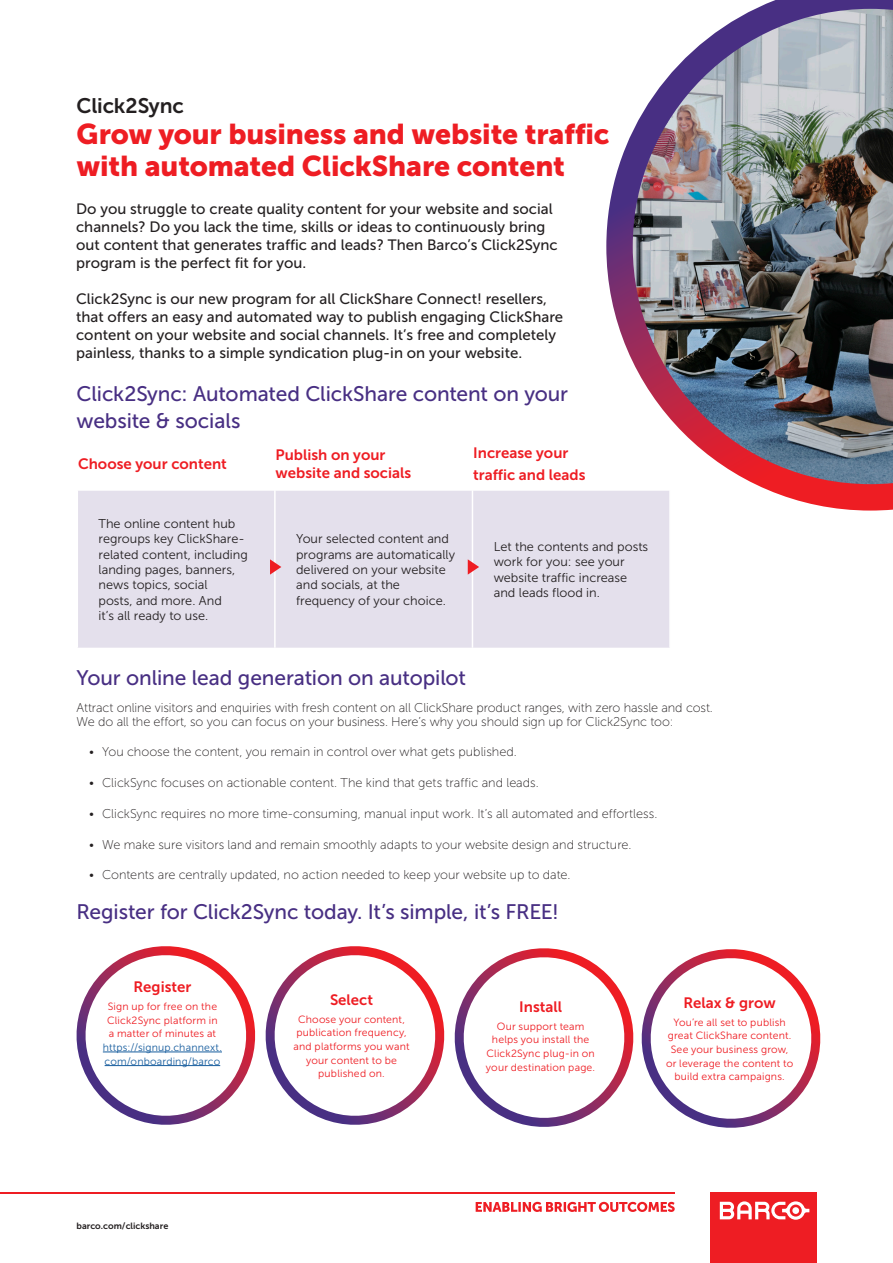
<style>
.page{position:relative;width:893px;height:1263px;background:#fff}
.page>*{position:absolute;margin:0;border:0;box-sizing:border-box;transform-origin:0 0}
.Cover_-_follower{font:28.5px/31.3px "Museo Sans 900";letter-spacing:-.005em;color:#ee1d23}
.Body{font:21px/27.3px "Museo Sans 500";letter-spacing:-.005em;color:#482f83}
.Cover_-_follower-2{font:21px "Museo Sans 700";letter-spacing:-.005em;color:#231f20}
.t1{font:15px/18px "Museo Sans 500";color:#231f20}
.Text{font:15px/18px "Museo Sans 700";color:#ee1d23}
.Cover_-_follower-3{font:12.75px/14.1px "Museo Sans 100";letter-spacing:-.005em;color:#231f20}
.Text-2{font:12.75px/15.3px "Museo Sans 300";color:#231f20}
.Body-2{font:10.5px/13.6px "Museo Sans 300";letter-spacing:.015em;color:#ee1d23;text-align:center}
.footnote{font:9px "Museo Sans 700";color:#231f20}
.s1{color:#175d9e}
</style>
<div class="page">
<svg style="left:476px;top:1202px;width:199px;height:10px"></svg>
<div style="left:710px;top:1192px;width:106px;height:71px;background:#ee1d23"></div>
<svg style="left:720px;top:1201px;width:89px;height:19px"></svg>
<hr style="left:0;top:1192px;width:675px;height:1px;background:#ee1d23">
<div style="left:78px;top:491px;width:591px;height:157px;background:#e4e0ec"></div>
<hr style="left:274px;top:491px;width:2px;height:157px;background:#fff">
<hr style="left:472px;top:491px;width:1px;height:157px;background:#fff">
<img style="left:606px;top:0;width:287px;height:511px">
<svg style="left:270px;top:559px;width:11px;height:16px"></svg>
<svg style="left:468px;top:559px;width:11px;height:16px"></svg>
<svg style="left:76px;top:946px;width:745px;height:182px"></svg>
<p class="Cover_-_follower-2" style="left:77px;top:94px;width:109px">Click2Sync</p>
<p class="Cover_-_follower" style="left:77px;top:118px;width:535px">Grow your business and website traffic with automated ClickShare content</p>
<p class="t1" style="left:76px;top:200px;width:483px">Do you struggle to create quality content for your website and social channels? Do you lack the time, skills or ideas to continuously bring out content that generates traffic and leads? Then Barco’s Click2Sync program is the perfect fit for you.</p>
<p class="t1" style="left:76px;top:290px;width:489px">Click2Sync is our new program for all ClickShare Connect! resellers, that offers an easy and automated way to publish engaging ClickShare content on your website and social channels. It’s free and completely painless, thanks to a simple syndication plug-in on your website.</p>
<p class="Body" style="left:77px;top:380px;width:493px">Click2Sync: Automated ClickShare content on your website &amp; socials</p>
<p class="Text" style="left:78px;top:455px;width:150px">Choose your content</p>
<p class="Text" style="left:276px;top:446px;width:137px">Publish on your website and socials</p>
<p class="Text" style="left:473px;top:444px;width:97px">Increase your</p>
<p class="Text" style="left:473px;top:466px;width:114px">traffic and leads</p>
<p class="Text-2" style="left:99px;top:516px;width:151px">The online content hub regroups key ClickShare&shy;related content, including landing pages, banners, news topics, social<br>posts, and more. And<br>it’s all ready to use.</p>
<p class="Text-2" style="left:296px;top:531px;width:160px">Your selected content and programs are automatically delivered on your website and socials, at the frequency of your choice.</p>
<p class="Text-2" style="left:494px;top:539px;width:156px">Let the contents and posts work for you: see your website traffic increase and leads flood in.</p>
<p class="Body" style="left:77px;top:664px;width:391px">Your online lead generation on autopilot</p>
<p class="Cover_-_follower-3" style="left:77px;top:700px;width:638px">Attract online visitors and enquiries with fresh content on all ClickShare product ranges, with zero hassle and cost.<br>We do all the effort, so you can focus on your business. Here’s why you should sign up for Click2Sync too:</p>
<p class="Cover_-_follower-3" style="left:89px;top:745px;width:429px">• You choose the content, you remain in control over what gets published.</p>
<p class="Cover_-_follower-3" style="left:89px;top:776px;width:451px">• ClickSync focuses on actionable content. The kind that gets traffic and leads.</p>
<p class="Cover_-_follower-3" style="left:89px;top:807px;width:570px">• ClickSync requires no more time-consuming, manual input work. It’s all automated and effortless.</p>
<p class="Cover_-_follower-3" style="left:89px;top:837px;width:544px">• We make sure visitors land and remain smoothly adapts to your website design and structure.</p>
<p class="Cover_-_follower-3" style="left:89px;top:868px;width:483px">• Contents are centrally updated, no action needed to keep your website up to date.</p>
<p class="Body" style="left:77px;top:899px;width:484px">Register for Click2Sync today. It’s simple, it’s FREE!</p>
<h2 class="Text" style="left:134px;top:978px;width:59px">Register</h2>
<p class="Body-2" style="left:103px;top:999px;width:121px">Sign up for free on the<br>Click2Sync platform in<br>a matter of minutes at <span class="s1">https://signup.channext. com/onboarding/barco</span></p>
<p class="footnote" style="left:77px;top:1221px;width:93px">barco.com/clickshare</p>
<h2 class="Text" style="left:330px;top:991px;width:45px">Select</h2>
<p class="Body-2" style="left:293px;top:1012px;width:118px">Choose your content, publication frequency, and platforms you want your content to be published on.</p>
<h2 class="Text" style="left:519px;top:997px;width:44px">Install</h2>
<p class="Body-2" style="left:486px;top:1019px;width:111px">Our support team helps you install the<br>Click2Sync plug-in on your destination page.</p>
<h2 class="Text" style="left:683px;top:994px;width:94px">Relax &amp; grow</h2>
<p class="Body-2" style="left:666px;top:1015px;width:129px">You’re all set to publish great ClickShare content.<br>See your business grow, or leverage the content to build extra campaigns.</p>
</div>
